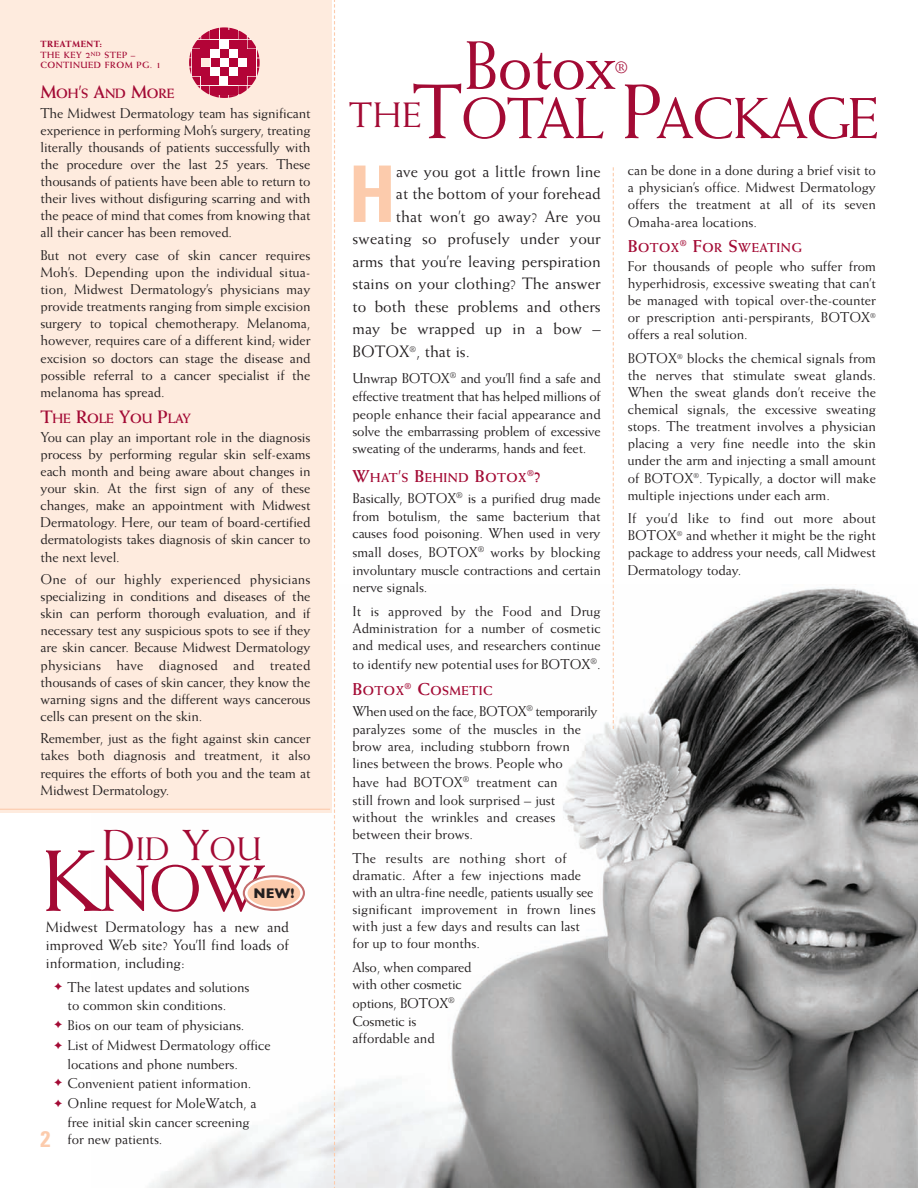
<style>
.page{position:relative;width:918px;height:1188px;background:#fff}
.page>*{position:absolute;margin:0;border:0;box-sizing:border-box;transform-origin:0 0}
.t1{font:700 condensed 78.15px "Univers";color:#fccbac}
.t2{font:68.55px "Weiss";letter-spacing:-.025em;color:#a30a34}
.t3{font:65.25px "Weiss";color:#a30a34}
.t4{font:57.9px "Weiss";letter-spacing:-.035em;color:#a30a34}
.t5{font:35.4px "Weiss";color:#a30a34}
.t6{font:32.7px "Weiss";color:#a30a34}
.t7{font:700 condensed 22.5px "Univers";color:#fccbac}
.t8{font:16.5px "Weiss";color:#231f20}
.t9{font:16.5px "Weiss";color:#a30a34}
.t10{font:15px/18px "Weiss";color:#231f20;text-align:justify}
.t11{font:14.25px/17.1px "Weiss";letter-spacing:-.005em;color:#231f20;text-align:justify}
.t12{font:700 14.1px "Gill Sans";color:#231f20;scale:.95 1}
.t13{font:700 13.5px "Weiss";letter-spacing:-.015em;color:#a30a34}
.t14{font:700 12.9px "Weiss";letter-spacing:.035em;color:#a30a34}
.t15{font:700 9px/10.8px "Weiss";letter-spacing:.055em;color:#a30a34}
.t16{font:700 8.7px "Weiss";color:#a30a34}
.s1{font-weight:800}
.s2{font-size:6px}
.s3{font-size:18px}
.s4{font-size:43.5px}
.s5{font-size:87px}
.s6{color:#a30a34}
.s7{font-size:77.25px}
.s8{font-size:17.25px}
</style>
<div class="page">
<img style="left:149px;top:585px;width:769px;height:603px">
<div style="left:0;top:0;width:332px;height:813px;background:#feebde"></div>
<svg style="left:613px;top:167px;width:1px;height:562px"></svg>
<svg style="left:334px;top:0;width:1px;height:1188px"></svg>
<hr style="left:0;top:809px;width:330px;height:1px;background:#fccbac">
<svg style="left:243px;top:875px;width:62px;height:36px"></svg>
<svg style="left:189px;top:27px;width:71px;height:71px"></svg>
<p class="t15" style="left:40px;top:39px;width:122px"><span class="s1">TREATMENT:<br></span>THE KEY 2<span class="s2">ND</span> STEP –<br>CONTINUED FROM PG. 1</p>
<p class="t13" style="left:40px;top:89px;width:136px"><span class="s3">M</span>OH<span class="s3">’</span>S <span class="s3">A</span>ND <span class="s3">M</span>ORE</p>
<p class="t11" style="left:40px;top:105px;width:272px">The Midwest Dermatology team has significant experience in performing Moh’s surgery, treating literally thousands of patients successfully with the procedure over the last 25 years. These thousands of patients have been able to return to their lives without disfiguring scarring and with the peace of mind that comes from knowing that all their cancer has been removed.</p>
<p class="t11" style="left:41px;top:248px;width:272px">But not every case of skin cancer requires Moh’s. Depending upon the individual situa&shy;tion, Midwest Dermatology’s physicians may provide treatments ranging from simple excision surgery to topical chemotherapy. Melanoma, however, requires care of a different kind; wider excision so doctors can stage the disease and possible referral to a cancer specialist if the melanoma has spread.</p>
<p class="t13" style="left:40px;top:413px;width:152px"><span class="s3">T</span>HE <span class="s3">R</span>OLE <span class="s3">Y</span>OU <span class="s3">P</span>LAY</p>
<p class="t11" style="left:40px;top:430px;width:272px">You can play an important role in the diagnosis process by performing regular skin self-exams each month and being aware about changes in your skin. At the first sign of any of these changes, make an appointment with Midwest Dermatology. Here, our team of board-certified dermatologists takes diagnosis of skin cancer to the next level.</p>
<p class="t11" style="left:40px;top:572px;width:272px">One of our highly experienced physicians specializing in conditions and diseases of the skin can perform thorough evaluation, and if necessary test any suspicious spots to see if they are skin cancer. Because Midwest Dermatology physicians have diagnosed and treated thousands of cases of skin cancer, they know the warning signs and the different ways cancerous cells can present on the skin.</p>
<p class="t11" style="left:40px;top:731px;width:272px">Remember, just as the fight against skin cancer takes both diagnosis and treatment, it also requires the efforts of both you and the team at Midwest Dermatology.</p>
<h3 class="t6" style="left:102px;top:836px;width:161px"><span class="s4">D</span>ID <span class="s4">Y</span>OU</h3>
<h3 class="t3" style="left:40px;top:864px;width:227px"><span class="s5">K</span>NOW</h3>
<p class="t12" style="left:254px;top:885px;width:45px">NEW!</p>
<p class="t10" style="left:46px;top:919px;width:245px">Midwest Dermatology has a new and improved Web site? You’ll find loads of information, including:</p>
<p class="t11" style="left:54px;top:979px;width:197px"><span class="s6">✦</span> The latest updates and solutions</p>
<p class="t11" style="left:68px;top:998px;width:160px">to common skin conditions.</p>
<p class="t11" style="left:54px;top:1017px;width:192px"><span class="s6">✦</span> Bios on our team of physicians.</p>
<p class="t11" style="left:54px;top:1038px;width:218px"><span class="s6">✦</span> List of Midwest Dermatology office</p>
<p class="t11" style="left:68px;top:1056px;width:172px">locations and phone numbers.</p>
<p class="t11" style="left:54px;top:1075px;width:199px"><span class="s6">✦</span> Convenient patient information.</p>
<p class="t11" style="left:54px;top:1095px;width:204px;line-height:18.5px;text-align:center"><span class="s6">✦</span> Online request for MoleWatch, a free initial skin cancer screening</p>
<p class="t11" style="left:68px;top:1132px;width:96px">for new patients.</p>
<h3 class="t7" style="left:40px;top:1131px;width:11px">2</h3>
<h2 class="t2" style="left:463px;top:40px;width:155px">Botox</h2>
<p class="t9" style="left:615px;top:61px;width:15px">®</p>
<h3 class="t4" style="left:412px;top:97px;width:468px"><span class="s7">T</span>OTAL <span class="s7">P</span>ACKAGE</h3>
<h3 class="t5" style="left:349px;top:102px;width:74px">THE</h3>
<h1 class="t1" style="left:348px;top:166px;width:49px">H</h1>
<p class="t8" style="left:396px;top:165px;width:206px">ave you got a little frown line</p>
<p class="t8" style="left:396px;top:188px;width:206px">at the bottom of your forehead</p>
<p class="t8" style="left:396px;top:210px;width:206px">that won’t go away? Are you</p>
<p class="t8" style="left:352px;top:233px;width:250px">sweating so profusely under your</p>
<p class="t8" style="left:353px;top:255px;width:250px">arms that you’re leaving perspiration</p>
<p class="t8" style="left:352px;top:278px;width:250px">stains on your clothing? The answer</p>
<p class="t8" style="left:352px;top:300px;width:250px">to both these problems and others</p>
<p class="t8" style="left:352px;top:323px;width:250px">may be wrapped up in a bow –</p>
<p class="t8" style="left:352px;top:345px;width:119px">BOTOX<sup>®</sup>, that is.</p>
<p class="t11" style="left:352px;top:371px;width:250px">Unwrap BOTOX<sup>®</sup> and you’ll find a safe and effective treatment that has helped millions of people enhance their facial appearance and solve the embarrassing problem of excessive sweating of the underarms, hands and feet.</p>
<p class="t14" style="left:352px;top:473px;width:176px"><span class="s8">W</span>HAT<span class="s8">’</span>S <span class="s8">B</span>EHIND <span class="s8">B</span>OTOX</p>
<p class="t16" style="left:527px;top:470px;width:15px">®<span class="s8">?</span></p>
<p class="t11" style="left:352px;top:490px;width:250px;line-height:17.5px">Basically, BOTOX<sup>®</sup> is a purified drug made from botulism, the same bacterium that causes food poisoning. When used in very</p>
<p class="t11" style="left:352px;top:544px;width:250px;line-height:17.5px">small doses, BOTOX<sup>®</sup> works by blocking involuntary muscle contractions and certain nerve signals.</p>
<p class="t11" style="left:352px;top:603px;width:250px">It is approved by the Food and Drug Administration for a number of cosmetic and medical uses, and researchers continue</p>
<p class="t11" style="left:353px;top:656px;width:250px">to identify new potential uses for BOTOX<sup>®</sup>.</p>
<p class="t14" style="left:352px;top:686px;width:141px"><span class="s8">B</span>OTOX<sup>®</sup> <span class="s8">C</span>OSMETIC</p>
<p class="t11" style="left:352px;top:703px;width:247px;text-align:left">When used on the face, BOTOX<sup>®</sup> temporarily paralyzes some of the muscles in the brow area, including stubborn frown lines between the brows. People who</p>
<p class="t11" style="left:352px;top:774px;width:207px;text-align:left">have had BOTOX<sup>®</sup> treatment can still frown and look surprised – just without the wrinkles and creases between their brows.</p>
<p class="t11" style="left:352px;top:850px;width:245px;text-align:left">The results are nothing short of dramatic. After a few injections made with an ultra-fine needle, patients usually see significant improvement in frown lines with just a few days and results can last for up to four months.</p>
<p class="t11" style="left:353px;top:959px;width:121px">Also, when compared with other cosmetic</p>
<p class="t11" style="left:352px;top:995px;width:104px;line-height:17.5px;text-align:left">options, BOTOX<sup>®<br></sup>Cosmetic is affordable and</p>
<p class="t11" style="left:628px;top:163px;width:250px">can be done in a done during a brief visit to a physician’s office. Midwest Dermatology offers the treatment at all of its seven Omaha-area locations.</p>
<p class="t14" style="left:628px;top:243px;width:176px"><span class="s8">B</span>OTOX<sup>®</sup> <span class="s8">F</span>OR <span class="s8">S</span>WEATING</p>
<p class="t11" style="left:628px;top:259px;width:250px">For thousands of people who suffer from hyperhidrosis, excessive sweating that can’t be managed with topical over-the-counter or prescription anti-perspirants, BOTOX<sup>® </sup>offers a real solution.</p>
<p class="t11" style="left:628px;top:350px;width:250px">BOTOX<sup>®</sup> blocks the chemical signals from the nerves that stimulate sweat glands.<br>When the sweat glands don’t receive the chemical signals, the excessive sweating stops. The treatment involves a physician placing a very fine needle into the skin under the arm and injecting a small amount of BOTOX<sup>®</sup>. Typically, a doctor will make multiple injections under each arm.</p>
<p class="t11" style="left:628px;top:511px;width:250px">If you’d like to find out more about BOTOX<sup>®</sup> and whether it might be the right package to address your needs, call Midwest Dermatology today.</p>
</div>
